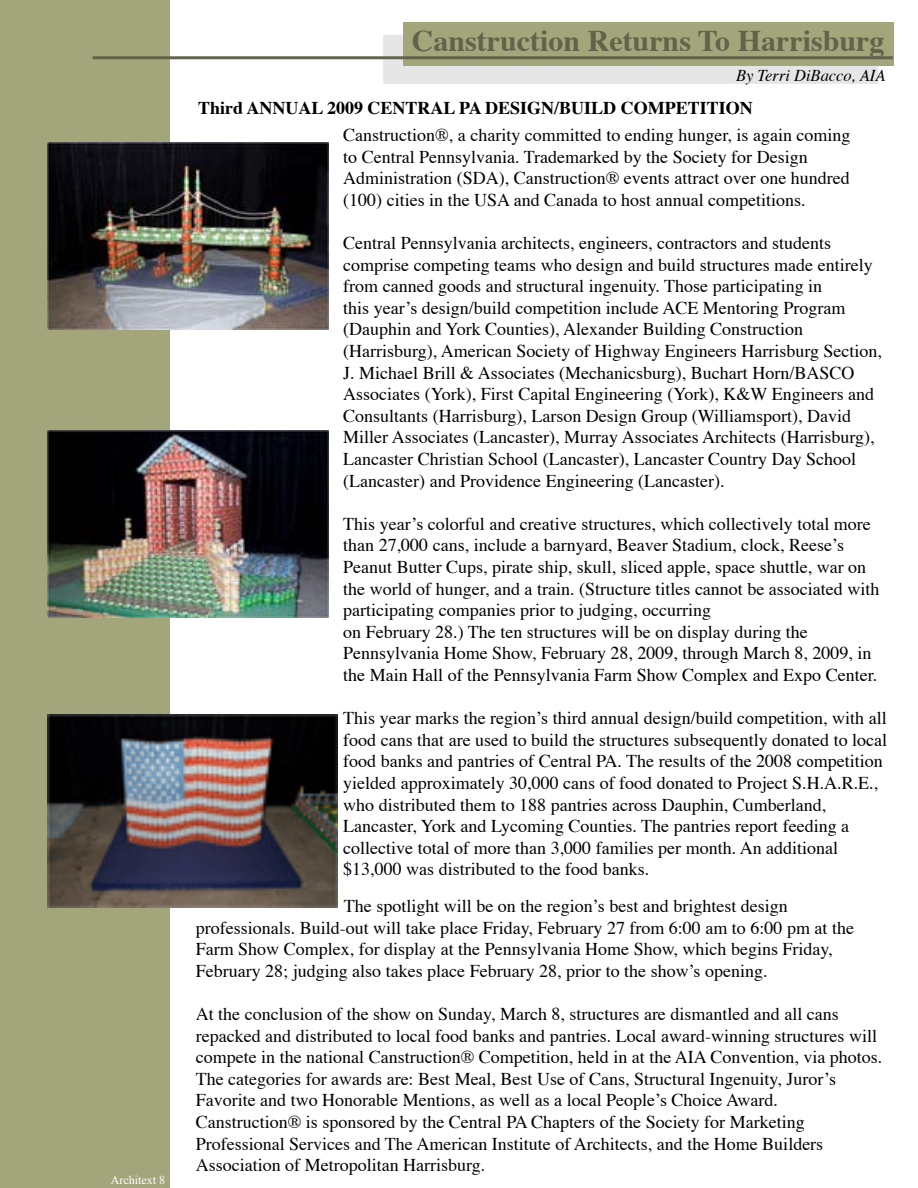
<style>
.page{position:relative;width:918px;height:1188px;background:#fff}
.page>*{position:absolute;margin:0;border:0;box-sizing:border-box;transform-origin:0 0}
.t1{font:700 30px "Times";color:#63624a}
.t2{font:18px/21.6px "Times";color:#000}
.t3{font:700 18px "Times";color:#000}
.t4{font:italic 16.5px "Times";color:#000}
.t5{font:12px "Times New Roman";color:#fff}
</style>
<div class="page">
<div style="left:0;top:0;width:170px;height:1188px;background:#a3a67b"></div>
<img style="left:48px;top:142px;width:280px;height:188px">
<img style="left:48px;top:430px;width:280px;height:188px">
<img style="left:48px;top:715px;width:289px;height:193px">
<div style="left:382px;top:33px;width:498px;height:52px;background:#e6e6e6;border:2px solid #fff"></div>
<div style="left:403px;top:23px;width:491px;height:43px;background:#a3a67b"></div>
<hr style="left:93px;top:56px;width:800px;height:3px;background:#63624a">
<p class="t5" style="left:111px;top:1173px;width:56px">Architext 8</p>
<h1 class="t1" style="left:412px;top:12px;width:474px">Canstruction Returns To Harrisburg</h1>
<p class="t4" style="left:736px;top:61px;width:151px">By Terri DiBacco, AIA</p>
<p class="t3" style="left:198px;top:91px;width:556px">Third ANNUAL 2009 CENTRAL PA DESIGN/BUILD COMPETITION</p>
<p class="t2" style="left:343px;top:123px;width:509px">Canstruction®, a charity committed to ending hunger, is again coming to Central Pennsylvania. Trademarked by the Society for Design Administration (SDA), Canstruction® events attract over one hundred (100) cities in the USA and Canada to host annual competitions.</p>
<p class="t2" style="left:343px;top:231px;width:540px">Central Pennsylvania architects, engineers, contractors and students comprise competing teams who design and build structures made entirely from canned goods and structural ingenuity. Those participating in<br>this year’s design/build competition include ACE Mentoring Program (Dauphin and York Counties), Alexander Building Construction (Harrisburg), American Society of Highway Engineers Harrisburg Section, J. Michael Brill &amp; Associates (Mechanicsburg), Buchart Horn/BASCO Associates (York), First Capital Engineering (York), K&amp;W Engineers and Consultants (Harrisburg), Larson Design Group (Williamsport), David Miller Associates (Lancaster), Murray Associates Architects (Harrisburg), Lancaster Christian School (Lancaster), Lancaster Country Day School (Lancaster) and Providence Engineering (Lancaster).</p>
<p class="t2" style="left:343px;top:511px;width:538px">This year’s colorful and creative structures, which collectively total more than 27,000 cans, include a barnyard, Beaver Stadium, clock, Reese’s Peanut Butter Cups, pirate ship, skull, sliced apple, space shuttle, war on the world of hunger, and a train. (Structure titles cannot be associated with participating companies prior to judging, occurring<br>on February 28.) The ten structures will be on display during the Pennsylvania Home Show, February 28, 2009, through March 8, 2009, in the Main Hall of the Pennsylvania Farm Show Complex and Expo Center.</p>
<p class="t2" style="left:343px;top:706px;width:545px">This year marks the region’s third annual design/build competition, with all food cans that are used to build the structures subsequently donated to local food banks and pantries of Central PA. The results of the 2008 competition yielded approximately 30,000 cans of food donated to Project S.H.A.R.E., who distributed them to 188 pantries across Dauphin, Cumberland, Lancaster, York and Lycoming Counties. The pantries report feeding a collective total of more than 3,000 families per month. An additional $13,000 was distributed to the food banks.</p>
<p class="t2" style="left:196px;top:894px;width:660px;text-indent:148px">The spotlight will be on the region’s best and brightest design professionals. Build-out will take place Friday, February 27 from 6:00 am to 6:00 pm at the Farm Show Complex, for display at the Pennsylvania Home Show, which begins Friday, February 28; judging also takes place February 28, prior to the show’s opening.</p>
<p class="t2" style="left:196px;top:1002px;width:688px">At the conclusion of the show on Sunday, March 8, structures are dismantled and all cans repacked and distributed to local food banks and pantries. Local award-winning structures will compete in the national Canstruction® Competition, held in at the AIA Convention, via photos.<br>The categories for awards are: Best Meal, Best Use of Cans, Structural Ingenuity, Juror’s Favorite and two Honorable Mentions, as well as a local People’s Choice Award.<br>Canstruction® is sponsored by the Central PA Chapters of the Society for Marketing Professional Services and The American Institute of Architects, and the Home Builders Association of Metropolitan Harrisburg.</p>
</div>
